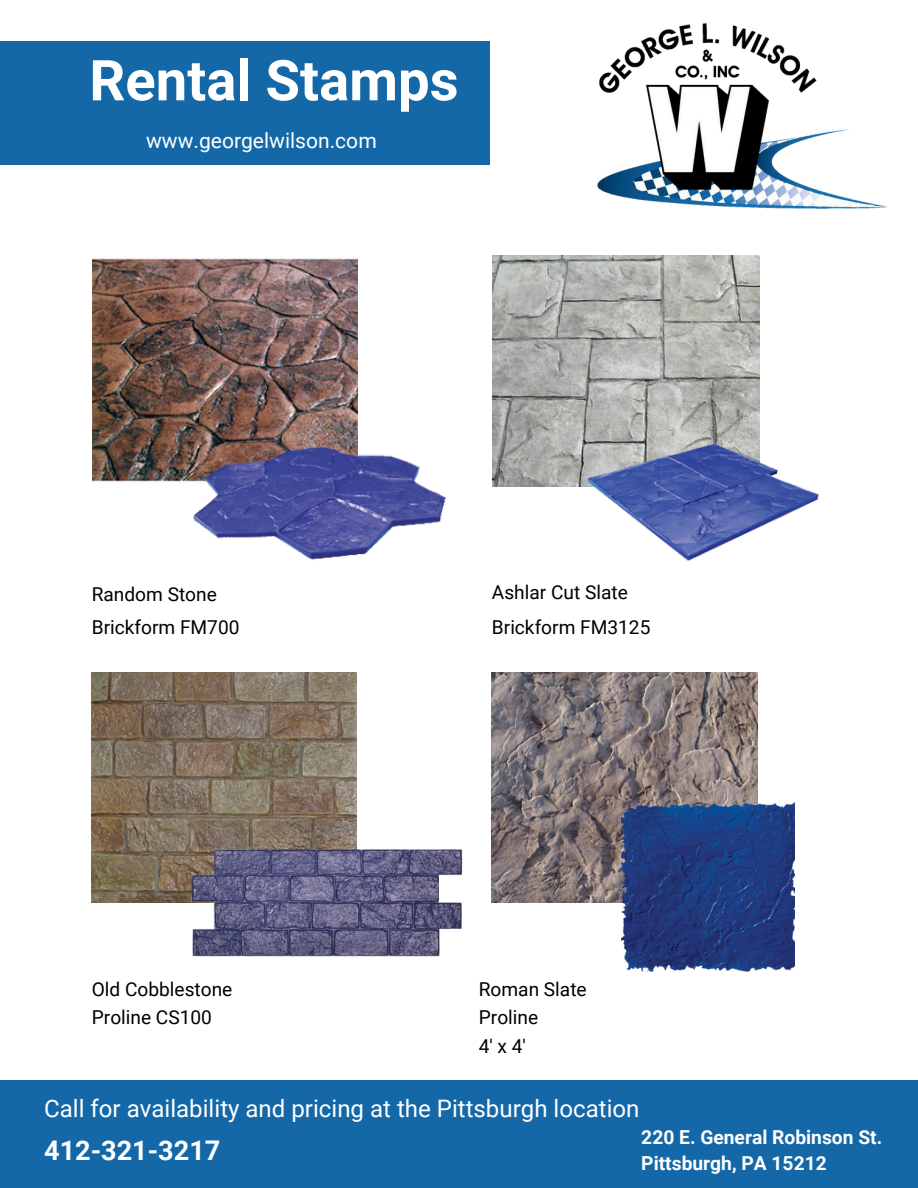
<style>
.page{position:relative;width:918px;height:1188px;background:#fff}
.page>*{position:absolute;margin:0;border:0;box-sizing:border-box;transform-origin:0 0}
.t1{font:700 56.25px "Roboto";color:#fff}
.t2{font:700 27.15px "Roboto";color:#fff}
.t3{font:24px "Roboto";color:#fff}
.t4{font:21px "Roboto";color:#fff}
.t5{font:19.2px "Roboto";color:#000}
.t6{font:700 19.2px/26.4px "Roboto";color:#fff}
</style>
<div class="page">
<img style="left:92px;top:258px;width:265px;height:224px">
<img style="left:492px;top:256px;width:267px;height:230px">
<img style="left:492px;top:672px;width:265px;height:230px">
<img style="left:92px;top:672px;width:265px;height:230px">
<img style="left:190px;top:443px;width:256px;height:117px">
<img style="left:583px;top:436px;width:236px;height:126px">
<img style="left:621px;top:800px;width:173px;height:172px">
<img style="left:597px;top:23px;width:291px;height:186px">
<div style="left:0;top:42px;width:489px;height:123px;background:#1468a8"></div>
<div style="left:0;top:1080px;width:918px;height:108px;background:#1468a8"></div>
<img style="left:190px;top:844px;width:273px;height:113px">
<p class="t1" style="left:89px;top:48px;width:371px">Rental Stamps</p>
<p class="t4" style="left:146px;top:129px;width:232px">www.georgelwilson.com</p>
<p class="t5" style="left:92px;top:584px;width:127px">Random Stone</p>
<p class="t5" style="left:92px;top:617px;width:149px">Brickform FM700</p>
<h2 class="t5" style="left:92px;top:978px;width:142px">Old Cobblestone</h2>
<h4 class="t5" style="left:92px;top:1007px;width:122px">Proline CS100</h4>
<p class="t5" style="left:492px;top:581px;width:137px">Ashlar Cut Slate</p>
<p class="t5" style="left:492px;top:616px;width:160px">Brickform FM3125</p>
<p class="t5" style="left:479px;top:978px;width:109px">Roman Slate</p>
<p class="t5" style="left:479px;top:1007px;width:61px">Proline</p>
<p class="t5" style="left:479px;top:1036px;width:49px">4' x 4'</p>
<p class="t3" style="left:44px;top:1095px;width:597px">Call for availability and pricing at the Pittsburgh location</p>
<p class="t2" style="left:44px;top:1134px;width:178px">412-321-3217</p>
<h3 class="t6" style="left:641px;top:1124px;width:242px">220 E. General Robinson St.<br>Pittsburgh, PA 15212</h3>
</div>
